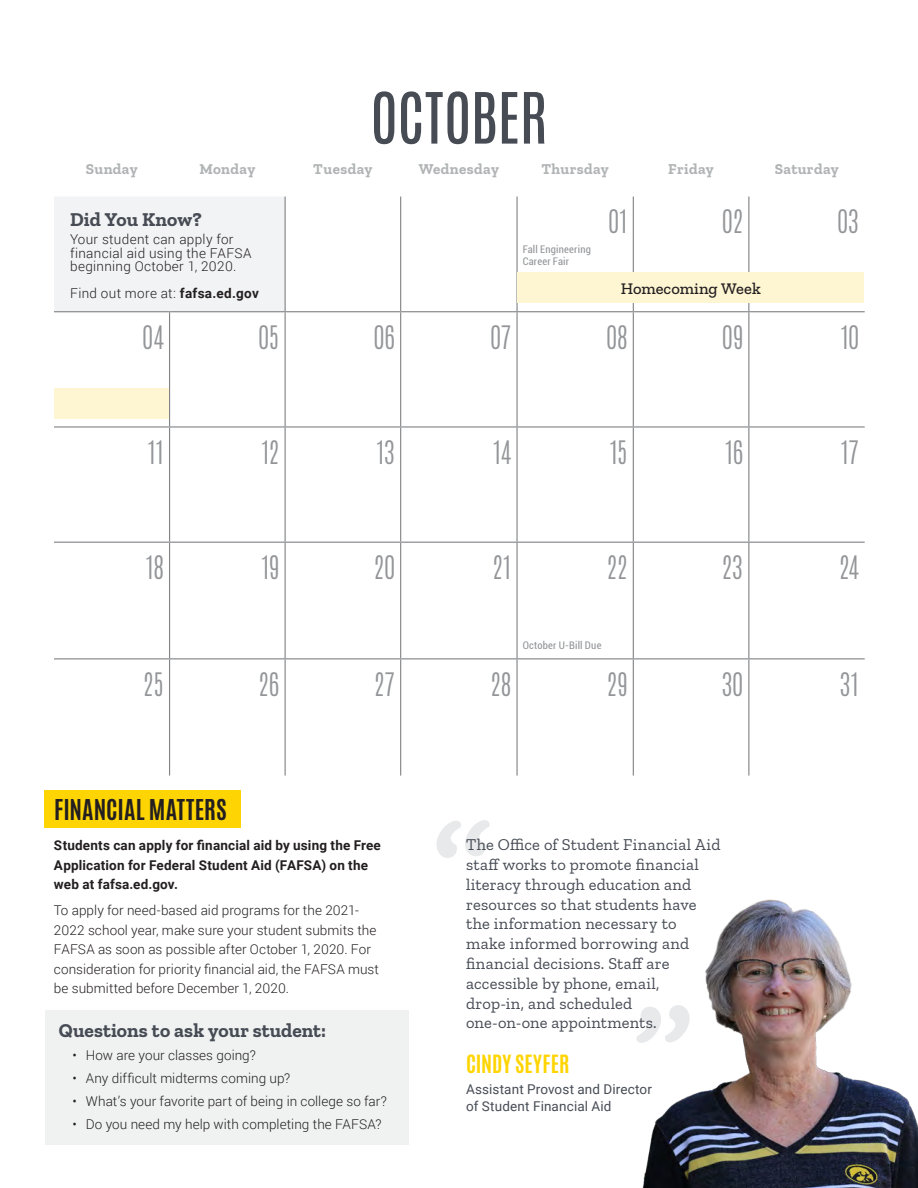
<style>
.page{position:relative;width:918px;height:1188px;background:#fff}
.page>*{position:absolute;margin:0;border:0;box-sizing:border-box;transform-origin:0 0}
.t1{font:60px "Antonio";letter-spacing:-.01em;color:#464b54}
.t2{font:300 27px "Antonio";letter-spacing:.02em;color:#939598}
.body{font:700 24px "Antonio";letter-spacing:.005em;color:#231f20}
.t3{font:700 21px "Antonio";letter-spacing:.005em;color:#fed503}
.body-2{font:700 19.5px "Zilla Slab";letter-spacing:.005em;color:#464b54}
.t4{font:16.5px/19.8px "Zilla Slab";letter-spacing:.01em;color:#464b54}
.t5{font:500 16.5px "Zilla Slab";color:#231f20}
.t6{font:700 15px "Zilla Slab";letter-spacing:.03em;color:#b1b4b5}
.body-3{font:300 13.5px/19.5px "Roboto";letter-spacing:.005em;color:#231f20}
.body-4{font:700 13.5px/19.5px "Roboto";letter-spacing:.015em;color:#231f20}
.body-5{font:300 13.5px/13.5px "Roboto";letter-spacing:.025em;color:#231f20}
.t7{font:13.5px/16.5px "Roboto";letter-spacing:.01em;color:#464b54}
.t8{font:condensed 10.5px/12px "Roboto";letter-spacing:.02em;color:#939598}
.s1{font-weight:700}
</style>
<div class="page">
<div style="left:44px;top:790px;width:197px;height:38px;background:#fed503"></div>
<div style="left:54px;top:197px;width:231px;height:114px;background:#f2f3f4"></div>
<hr style="left:285px;top:197px;width:1px;height:114px;background:#808285">
<hr style="left:400px;top:197px;width:1px;height:114px;background:#808285">
<hr style="left:516px;top:197px;width:2px;height:114px;background:#808285">
<hr style="left:633px;top:197px;width:1px;height:114px;background:#808285">
<hr style="left:748px;top:197px;width:1px;height:114px;background:#808285">
<hr style="left:54px;top:311px;width:116px;height:1px;background:#808285">
<hr style="left:170px;top:311px;width:115px;height:1px;background:#808285">
<hr style="left:169px;top:312px;width:1px;height:114px;background:#808285">
<hr style="left:285px;top:311px;width:116px;height:1px;background:#808285">
<hr style="left:285px;top:312px;width:1px;height:114px;background:#808285">
<hr style="left:401px;top:311px;width:116px;height:1px;background:#808285">
<hr style="left:400px;top:312px;width:1px;height:114px;background:#808285">
<hr style="left:517px;top:311px;width:116px;height:1px;background:#808285">
<hr style="left:516px;top:312px;width:2px;height:114px;background:#808285">
<hr style="left:633px;top:311px;width:116px;height:1px;background:#808285">
<hr style="left:633px;top:312px;width:1px;height:114px;background:#808285">
<hr style="left:749px;top:311px;width:116px;height:1px;background:#808285">
<hr style="left:748px;top:312px;width:1px;height:114px;background:#808285">
<hr style="left:54px;top:426px;width:116px;height:2px;background:#808285">
<hr style="left:170px;top:426px;width:115px;height:2px;background:#808285">
<hr style="left:169px;top:428px;width:1px;height:114px;background:#808285">
<hr style="left:285px;top:426px;width:116px;height:2px;background:#808285">
<hr style="left:285px;top:428px;width:1px;height:114px;background:#808285">
<hr style="left:401px;top:426px;width:116px;height:2px;background:#808285">
<hr style="left:400px;top:428px;width:1px;height:114px;background:#808285">
<hr style="left:517px;top:426px;width:116px;height:2px;background:#808285">
<hr style="left:516px;top:428px;width:2px;height:114px;background:#808285">
<hr style="left:633px;top:426px;width:116px;height:2px;background:#808285">
<hr style="left:633px;top:428px;width:1px;height:114px;background:#808285">
<hr style="left:749px;top:426px;width:116px;height:2px;background:#808285">
<hr style="left:748px;top:428px;width:1px;height:114px;background:#808285">
<hr style="left:54px;top:542px;width:116px;height:1px;background:#808285">
<hr style="left:170px;top:542px;width:115px;height:1px;background:#808285">
<hr style="left:169px;top:543px;width:1px;height:115px;background:#808285">
<hr style="left:285px;top:542px;width:116px;height:1px;background:#808285">
<hr style="left:285px;top:543px;width:1px;height:115px;background:#808285">
<hr style="left:401px;top:542px;width:116px;height:1px;background:#808285">
<hr style="left:400px;top:543px;width:1px;height:115px;background:#808285">
<hr style="left:517px;top:542px;width:116px;height:1px;background:#808285">
<hr style="left:516px;top:543px;width:2px;height:115px;background:#808285">
<hr style="left:633px;top:542px;width:116px;height:1px;background:#808285">
<hr style="left:633px;top:543px;width:1px;height:115px;background:#808285">
<hr style="left:749px;top:542px;width:116px;height:1px;background:#808285">
<hr style="left:748px;top:543px;width:1px;height:115px;background:#808285">
<hr style="left:54px;top:658px;width:116px;height:1px;background:#808285">
<hr style="left:170px;top:658px;width:115px;height:1px;background:#808285">
<hr style="left:169px;top:659px;width:1px;height:117px;background:#808285">
<hr style="left:285px;top:658px;width:116px;height:1px;background:#808285">
<hr style="left:285px;top:659px;width:1px;height:117px;background:#808285">
<hr style="left:401px;top:658px;width:116px;height:1px;background:#808285">
<hr style="left:400px;top:659px;width:1px;height:117px;background:#808285">
<hr style="left:517px;top:658px;width:116px;height:1px;background:#808285">
<hr style="left:516px;top:659px;width:2px;height:117px;background:#808285">
<hr style="left:633px;top:658px;width:116px;height:1px;background:#808285">
<hr style="left:633px;top:659px;width:1px;height:117px;background:#808285">
<hr style="left:749px;top:658px;width:116px;height:1px;background:#808285">
<hr style="left:748px;top:659px;width:1px;height:117px;background:#808285">
<div style="left:45px;top:1011px;width:364px;height:134px;background:#f0f2f2"></div>
<svg style="left:436px;top:820px;width:54px;height:38px"></svg>
<svg style="left:636px;top:1012px;width:6px;height:31px"></svg>
<img style="left:642px;top:899px;width:276px;height:289px">
<div style="left:518px;top:272px;width:346px;height:30px;background:#fef5d3"></div>
<div style="left:54px;top:389px;width:115px;height:30px;background:#fef5d3"></div>
<p class="t1" style="left:370px;top:74px;width:179px">OCTOBER</p>
<p class="t6" style="left:86px;top:160px;width:53px">Sunday</p>
<p class="t6" style="left:199px;top:160px;width:57px">Monday</p>
<p class="t6" style="left:313px;top:160px;width:61px">Tuesday</p>
<p class="t6" style="left:419px;top:160px;width:82px">Wednesday</p>
<p class="t6" style="left:541px;top:160px;width:69px">Thursday</p>
<p class="t6" style="left:668px;top:160px;width:47px">Friday</p>
<p class="t6" style="left:775px;top:160px;width:66px">Saturday</p>
<p class="t2" style="left:609px;top:203px;width:20px">01</p>
<p class="t2" style="left:723px;top:203px;width:22px">02</p>
<p class="t2" style="left:838px;top:203px;width:22px">03</p>
<p class="body-2" style="left:70px;top:209px;width:133px">Did You Know?</p>
<p class="body-5" style="left:70px;top:232px;width:183px">Your student can apply for financial aid using the FAFSA beginning October 1, 2020.</p>
<p class="body-5" style="left:70px;top:286px;width:190px">Find out more at: <span class="s1">fafsa.ed.gov</span></p>
<p class="t8" style="left:523px;top:243px;width:70px">Fall Engineering<br>Career Fair</p>
<p class="t5" style="left:621px;top:279px;width:141px">Homecoming Week</p>
<p class="t2" style="left:143px;top:318px;width:22px">04</p>
<p class="t2" style="left:259px;top:318px;width:22px">05</p>
<p class="t2" style="left:374px;top:318px;width:22px">06</p>
<p class="t2" style="left:491px;top:318px;width:22px">07</p>
<p class="t2" style="left:607px;top:318px;width:22px">08</p>
<p class="t2" style="left:722px;top:318px;width:22px">09</p>
<p class="t2" style="left:841px;top:318px;width:19px">10</p>
<p class="t2" style="left:148px;top:433px;width:17px">11</p>
<p class="t2" style="left:262px;top:433px;width:19px">12</p>
<p class="t2" style="left:377px;top:433px;width:19px">13</p>
<p class="t2" style="left:493px;top:433px;width:19px">14</p>
<p class="t2" style="left:610px;top:433px;width:19px">15</p>
<p class="t2" style="left:725px;top:433px;width:19px">16</p>
<p class="t2" style="left:841px;top:433px;width:19px">17</p>
<p class="t2" style="left:146px;top:548px;width:19px">18</p>
<p class="t2" style="left:262px;top:548px;width:19px">19</p>
<p class="t2" style="left:374px;top:548px;width:22px">20</p>
<p class="t2" style="left:493px;top:548px;width:20px">21</p>
<p class="t2" style="left:607px;top:548px;width:22px">22</p>
<p class="t2" style="left:722px;top:548px;width:22px">23</p>
<p class="t2" style="left:839px;top:548px;width:21px">24</p>
<p class="t8" style="left:523px;top:639px;width:80px">October U-Bill Due</p>
<p class="t2" style="left:144px;top:665px;width:21px">25</p>
<p class="t2" style="left:259px;top:665px;width:22px">26</p>
<p class="t2" style="left:374px;top:665px;width:22px">27</p>
<p class="t2" style="left:491px;top:665px;width:22px">28</p>
<p class="t2" style="left:607px;top:665px;width:22px">29</p>
<p class="t2" style="left:722px;top:665px;width:22px">30</p>
<p class="t2" style="left:840px;top:665px;width:20px">31</p>
<p class="body" style="left:54px;top:792px;width:174px">FINANCIAL MATTERS</p>
<p class="body-4" style="left:54px;top:835px;width:328px">Students can apply for financial aid by using the Free<br>Application for Federal Student Aid (FAFSA) on the web at fafsa.ed.gov.</p>
<p class="body-3" style="left:54px;top:900px;width:327px">To apply for need-based aid programs for the 2021- 2022 school year, make sure your student submits the FAFSA as soon as possible after October 1, 2020. For consideration for priority financial aid, the FAFSA must be submitted before December 1, 2020.</p>
<p class="body-2" style="left:59px;top:1019px;width:269px">Questions to ask your student:</p>
<p class="body-3" style="left:72px;top:1045px;width:185px">• How are your classes going?</p>
<p class="body-3" style="left:72px;top:1068px;width:219px">• Any difficult midterms coming up?</p>
<p class="body-3" style="left:72px;top:1091px;width:316px">• What’s your favorite part of being in college so far?</p>
<p class="body-3" style="left:72px;top:1114px;width:311px">• Do you need my help with completing the FAFSA?</p>
<p class="t4" style="left:466px;top:835px;width:256px">The Office of Student Financial Aid staff works to promote financial literacy through education and resources so that students have the information necessary to make informed borrowing and financial decisions. Staff are accessible by phone, email, drop-in, and scheduled</p>
<p class="t4" style="left:466px;top:1013px;width:192px">one-on-one appointments.</p>
<p class="t3" style="left:466px;top:1048px;width:105px">CINDY SEYFER</p>
<p class="t7" style="left:466px;top:1081px;width:187px">Assistant Provost and Director of Student Financial Aid</p>
</div>
